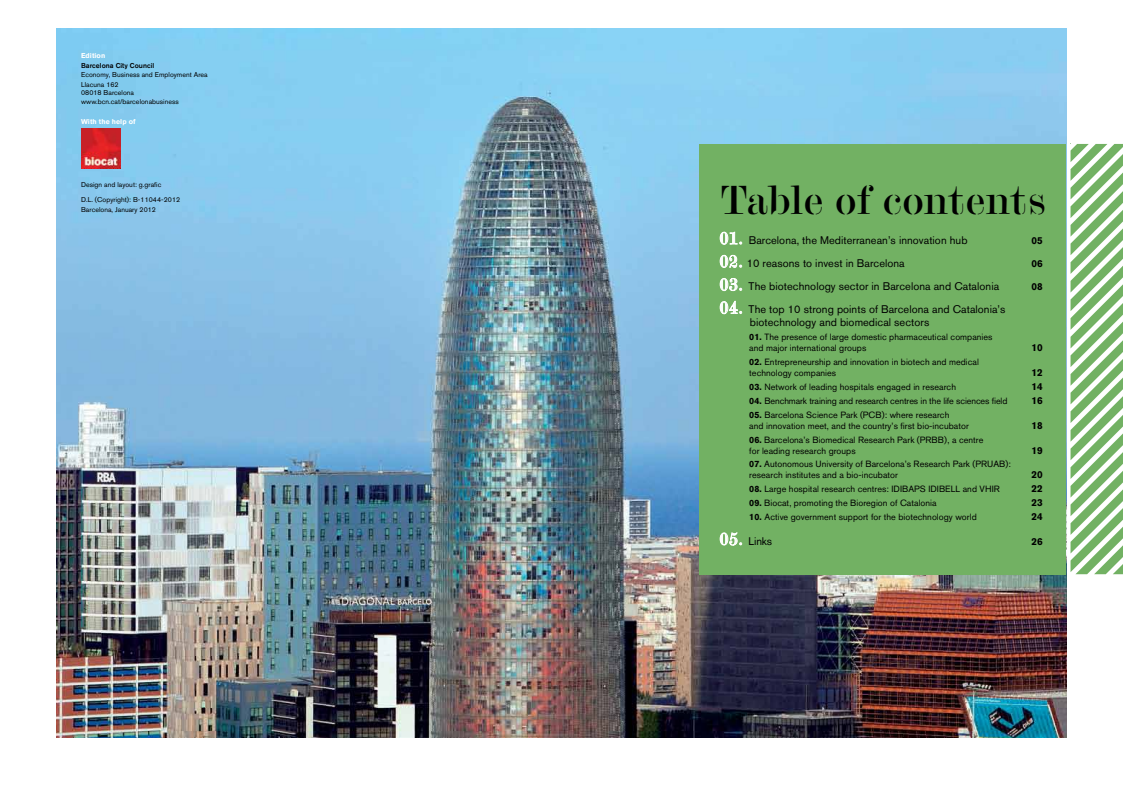
<style>
.page{position:relative;width:1123px;height:794px;background:#fff}
.page>*{position:absolute;margin:0;border:0;box-sizing:border-box;transform-origin:0 0}
.t1{font:42px "Modern Stencil";color:#000}
.t2{font:11px/13px "Akzidenz Grotesk BQ";letter-spacing:.005em;color:#000}
.t3{font:700 10px "Akzidenz Grotesk BQ";letter-spacing:.005em;color:#000}
.t4{font:9px/11px "Akzidenz Grotesk BQ";letter-spacing:.005em;color:#000}
.t5{font:7px/10px "Akzidenz Grotesk BQ";letter-spacing:.005em;color:#000}
.t6{font:700 7px "Akzidenz Grotesk BQ";letter-spacing:.005em;color:#fff}
.t7{font:500 7px "Akzidenz Grotesk BQ";letter-spacing:.005em;color:#000}
.s1{font-family:"Modern Stencil";font-size:18px;color:#fff}
.s2{font-weight:700}
</style>
<div class="page">
<img style="left:57px;top:29px;width:1009px;height:708px">
<div style="left:699px;top:144px;width:367px;height:430px;background:#72b163"></div>
<svg style="left:719px;top:232px;width:23px;height:13px"></svg>
<svg style="left:719px;top:255px;width:23px;height:13px"></svg>
<svg style="left:719px;top:278px;width:23px;height:13px"></svg>
<svg style="left:719px;top:301px;width:23px;height:13px"></svg>
<svg style="left:719px;top:532px;width:23px;height:13px"></svg>
<svg style="left:1070px;top:144px;width:53px;height:430px"></svg>
<img style="left:81px;top:129px;width:39px;height:39px">
<p class="t6" style="left:81px;top:51px;width:26px">Edition</p>
<p class="t7" style="left:81px;top:61px;width:75px">Barcelona City Council</p>
<p class="t5" style="left:81px;top:69px;width:128px">Economy, Business and Employment Area<br>Llacuna 162</p>
<p class="t5" style="left:81px;top:88px;width:99px;line-height:9px">08018 Barcelona www.bcn.cat/barcelonabusiness</p>
<p class="t6" style="left:81px;top:117px;width:56px">With the help of</p>
<p class="t5" style="left:81px;top:179px;width:82px">Design and layout: g.grafic</p>
<p class="t5" style="left:81px;top:195px;width:101px">D.L. (Copyright): B-11044-2012<br>Barcelona, January 2012</p>
<h1 class="t1" style="left:719px;top:174px;width:329px">Table of contents</h1>
<p class="t2" style="left:719px;top:234px;width:249px"><span class="s1">01.</span> Barcelona, the Mediterranean’s innovation hub</p>
<p class="t3" style="left:1031px;top:235px;width:13px">05</p>
<p class="t2" style="left:719px;top:257px;width:187px"><span class="s1">02.</span> 10 reasons to invest in Barcelona</p>
<p class="t3" style="left:1031px;top:258px;width:13px">06</p>
<p class="t2" style="left:719px;top:280px;width:281px"><span class="s1">03.</span> The biotechnology sector in Barcelona and Catalonia</p>
<p class="t3" style="left:1031px;top:281px;width:13px">08</p>
<p class="t2" style="left:750px;top:303px;width:257px;text-indent:-30px"><span class="s1">04.</span> The top 10 strong points of Barcelona and Catalonia’s biotechnology and biomedical sectors</p>
<p class="t4" style="left:749px;top:331px;width:245px"><span class="s2">01.</span> The presence of large domestic pharmaceutical companies and major international groups</p>
<p class="t3" style="left:1031px;top:342px;width:13px">10</p>
<p class="t4" style="left:749px;top:356px;width:231px"><span class="s2">02.</span> Entrepreneurship and innovation in biotech and medical technology companies</p>
<p class="t3" style="left:1031px;top:367px;width:13px">12</p>
<p class="t4" style="left:749px;top:381px;width:208px"><span class="s2">03.</span> Network of leading hospitals engaged in research</p>
<p class="t3" style="left:1031px;top:381px;width:13px">14</p>
<p class="t4" style="left:749px;top:395px;width:260px"><span class="s2">04.</span> Benchmark training and research centres in the life sciences field</p>
<p class="t3" style="left:1031px;top:394px;width:13px">16</p>
<p class="t4" style="left:749px;top:409px;width:221px"><span class="s2">05.</span> Barcelona Science Park (PCB): where research<br>and innovation meet, and the country’s first bio-incubator</p>
<p class="t3" style="left:1031px;top:419px;width:13px">18</p>
<p class="t4" style="left:749px;top:434px;width:236px"><span class="s2">06.</span> Barcelona’s Biomedical Research Park (PRBB), a centre for leading research groups</p>
<p class="t3" style="left:1031px;top:444px;width:13px">19</p>
<p class="t4" style="left:749px;top:459px;width:263px"><span class="s2">07.</span> Autonomous University of Barcelona’s Research Park (PRUAB): research institutes and a bio-incubator</p>
<p class="t3" style="left:1031px;top:469px;width:13px">20</p>
<p class="t4" style="left:749px;top:483px;width:252px"><span class="s2">08.</span> Large hospital research centres: IDIBAPS IDIBELL and VHIR</p>
<p class="t3" style="left:1031px;top:483px;width:13px">22</p>
<p class="t4" style="left:749px;top:497px;width:189px"><span class="s2">09.</span> Biocat, promoting the Bioregion of Catalonia</p>
<p class="t3" style="left:1031px;top:497px;width:13px">23</p>
<p class="t4" style="left:749px;top:511px;width:229px"><span class="s2">10.</span> Active government support for the biotechnology world</p>
<p class="t3" style="left:1031px;top:510px;width:13px">24</p>
<p class="t2" style="left:719px;top:534px;width:54px"><span class="s1">05.</span> Links</p>
<p class="t3" style="left:1031px;top:535px;width:13px">26</p>
</div>
